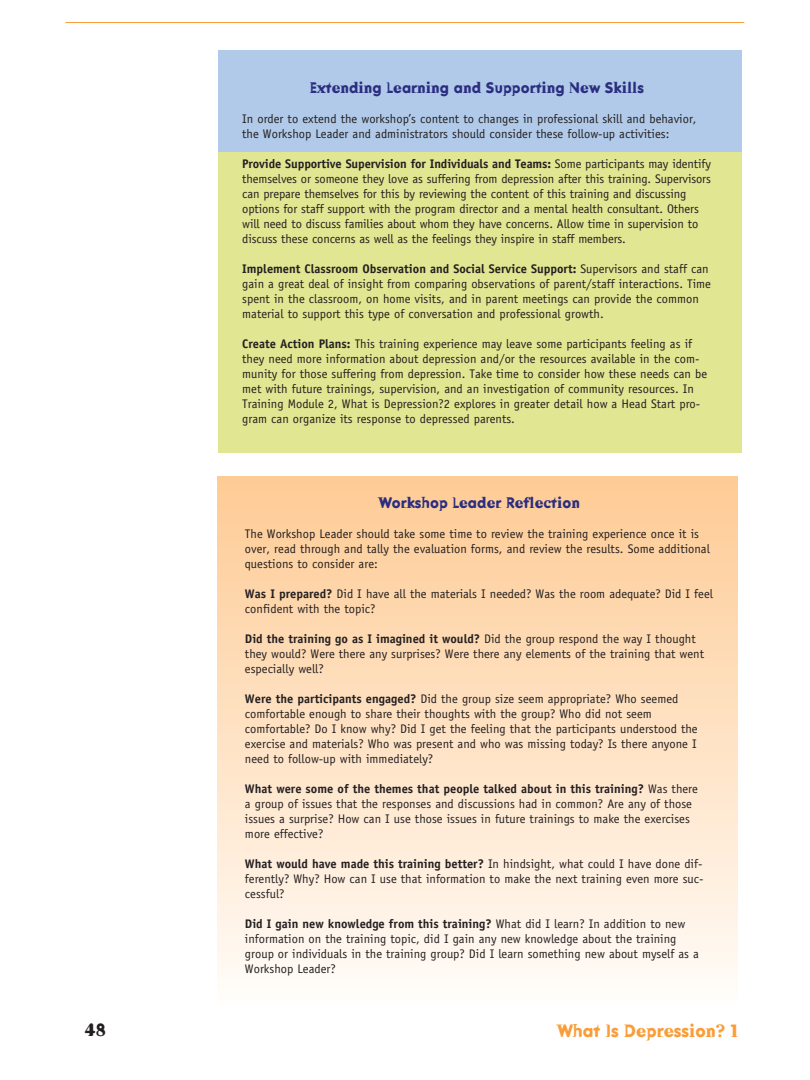
<style>
.page{position:relative;width:810px;height:1080px;background:#fff}
.page>*{position:absolute;margin:0;border:0;box-sizing:border-box;transform-origin:0 0}
.t1{font:700 17.5px "Dead History";color:#f99d38}
.t2{font:700 17.5px "Dead History";color:#231f20}
.t3{font:700 15px "Dead History";color:#2b2e80}
.t4{font:12.5px/15px "Officina Sans";color:#231f20}
.s1{font-weight:700}
</style>
<div class="page">
<div style="left:218px;top:476px;width:520px;height:528px;background:linear-gradient(to bottom,#feca94,#fffcf8)"></div>
<div style="left:219px;top:123px;width:523px;height:330px;background:#e0e691"></div>
<div style="left:219px;top:51px;width:523px;height:101px;background:#b1cae9"></div>
<hr style="left:66px;top:22px;width:678px;height:1px;background:#f99d38">
<h1 class="t2" style="left:85px;top:1018px;width:23px">48</h1>
<p class="t3" style="left:310px;top:77px;width:336px">Extending Learning and Supporting New Skills</p>
<p class="t4" style="left:242px;top:111px;width:456px">In order to extend the workshop’s content to changes in professional skill and behavior, the Workshop Leader and administrators should consider these follow-up activities:</p>
<p class="t4" style="left:242px;top:156px;width:470px"><span class="s1">Provide Supportive Supervision for Individuals and Teams:</span> Some participants may identify themselves or someone they love as suffering from depression after this training. Supervisors can prepare themselves for this by reviewing the content of this training and discussing options for staff support with the program director and a mental health consultant. Others will need to discuss families about whom they have concerns. Allow time in supervision to discuss these concerns as well as the feelings they inspire in staff members.</p>
<p class="t4" style="left:242px;top:261px;width:470px"><span class="s1">Implement Classroom Observation and Social Service Support:</span> Supervisors and staff can gain a great deal of insight from comparing observations of parent/staff interactions. Time spent in the classroom, on home visits, and in parent meetings can provide the common material to support this type of conversation and professional growth.</p>
<p class="t4" style="left:242px;top:336px;width:466px"><span class="s1">Create Action Plans:</span> This training experience may leave some participants feeling as if they need more information about depression and/or the resources available in the com&shy;munity for those suffering from depression. Take time to consider how these needs can be met with future trainings, supervision, and an investigation of community resources. In Training Module 2, What is Depression?2 explores in greater detail how a Head Start pro&shy;gram can organize its response to depressed parents.</p>
<p class="t3" style="left:379px;top:493px;width:202px">Workshop Leader Reflection</p>
<p class="t4" style="left:245px;top:527px;width:467px">The Workshop Leader should take some time to review the training experience once it is over, read through and tally the evaluation forms, and review the results. Some additional questions to consider are:</p>
<p class="t4" style="left:245px;top:587px;width:470px"><span class="s1">Was I prepared?</span> Did I have all the materials I needed? Was the room adequate? Did I feel confident with the topic?</p>
<p class="t4" style="left:245px;top:632px;width:461px"><span class="s1">Did the training go as I imagined it would?</span> Did the group respond the way I thought they would? Were there any surprises? Were there any elements of the training that went especially well?</p>
<p class="t4" style="left:245px;top:692px;width:454px"><span class="s1">Were the participants engaged?</span> Did the group size seem appropriate? Who seemed comfortable enough to share their thoughts with the group? Who did not seem comfortable? Do I know why? Did I get the feeling that the participants understood the exercise and materials? Who was present and who was missing today? Is there anyone I need to follow-up with immediately?</p>
<p class="t4" style="left:245px;top:782px;width:455px"><span class="s1">What were some of the themes that people talked about in this training?</span> Was there a group of issues that the responses and discussions had in common? Are any of those issues a surprise? How can I use those issues in future trainings to make the exercises more effective?</p>
<p class="t4" style="left:245px;top:857px;width:460px;text-align:justify"><span class="s1">What would have made this training better?</span> In hindsight, what could I have done dif&shy;ferently? Why? How can I use that information to make the next training even more suc&shy;cessful?</p>
<p class="t4" style="left:245px;top:917px;width:456px"><span class="s1">Did I gain new knowledge from this training?</span> What did I learn? In addition to new information on the training topic, did I gain any new knowledge about the training group or individuals in the training group? Did I learn something new about myself as a Workshop Leader?</p>
<h1 class="t1" style="left:558px;top:1018px;width:182px">What Is Depression? 1</h1>
</div>
